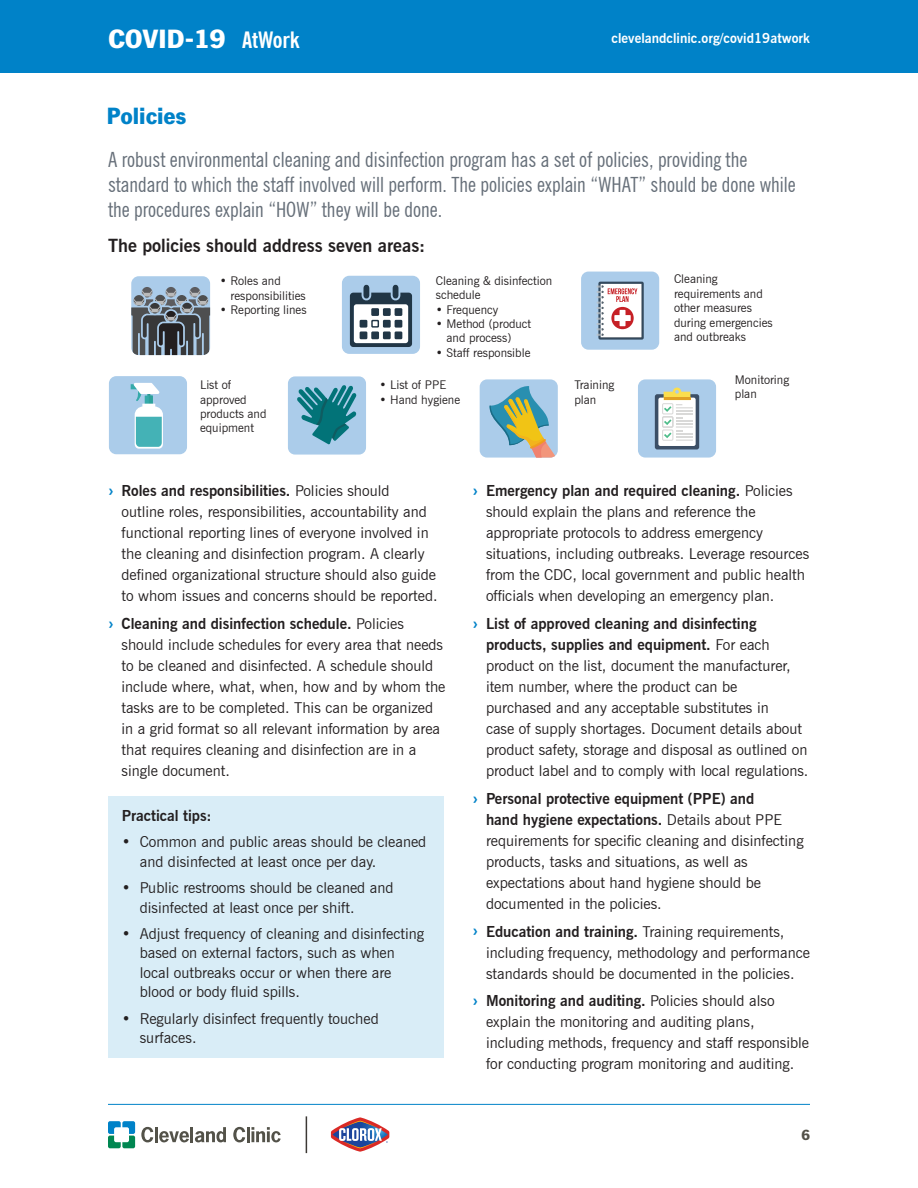
<style>
.page{position:relative;width:918px;height:1188px;background:#fff}
.page>*{position:absolute;margin:0;border:0;box-sizing:border-box;transform-origin:0 0}
.t1{font:900 27px "News Gothic LT Std";color:#fff}
.t2{font:900 24px "News Gothic LT Std";color:#0082c8}
.t3{font:condensed 21px/25.2px "News Gothic BT";color:#666f79}
.t4{font:700 18px "News Gothic BT";color:#231f20}
.t5{font:15px/21px "News Gothic BT";color:#231f20}
.t6{font:700 15px "News Gothic BT";color:#231f20}
.t7{font:900 15px "News Gothic LT Std";color:#535249}
.t8{font:700 13.5px "News Gothic BT";color:#fff}
.t9{font:12px/14.4px "News Gothic BT";color:#231f20}
.s1{font-family:"News Gothic BT";font-weight:700;font-stretch:condensed;font-size:22.5px}
.s2{font-weight:700;font-size:19.8px;color:#0082c8}
.s3{font-weight:700}
</style>
<div class="page">
<hr style="left:108px;top:1104px;width:702px;height:1px;background:#0082c8">
<div style="left:0;top:0;width:918px;height:73px;background:#0082c8"></div>
<svg style="left:141px;top:1127px;width:12px;height:15px"></svg>
<hr style="left:155px;top:1127px;width:3px;height:15px;background:#535249">
<svg style="left:159px;top:1131px;width:30px;height:11px"></svg>
<hr style="left:190px;top:1127px;width:3px;height:15px;background:#535249">
<svg style="left:195px;top:1127px;width:31px;height:15px"></svg>
<svg style="left:233px;top:1127px;width:12px;height:15px"></svg>
<hr style="left:247px;top:1127px;width:3px;height:15px;background:#535249">
<svg style="left:251px;top:1127px;width:30px;height:15px"></svg>
<svg style="left:108px;top:1121px;width:27px;height:27px"></svg>
<svg style="left:331px;top:1117px;width:58px;height:35px"></svg>
<hr style="left:306px;top:1116px;width:1px;height:37px;background:#3c3935">
<div style="left:108px;top:796px;width:335px;height:262px;background:#d9edf7"></div>
<div style="left:638px;top:379px;width:78px;height:79px;background:#abccea;border-radius:7px"></div>
<svg style="left:655px;top:388px;width:44px;height:61px;background:#c8ccc6"></svg>
<div style="left:288px;top:376px;width:78px;height:79px;background:#abccea;border-radius:7px"></div>
<svg style="left:297px;top:385px;width:60px;height:60px"></svg>
<div style="left:480px;top:379px;width:78px;height:79px;background:#abccea;border-radius:7px"></div>
<svg style="left:489px;top:386px;width:69px;height:72px"></svg>
<div style="left:581px;top:272px;width:78px;height:78px;background:#abccea;border-radius:7px"></div>
<div style="left:598px;top:282px;width:46px;height:58px;background:linear-gradient(to right,#33495d,#33495d);border-radius:2px"></div>
<svg style="left:597px;top:284px;width:45px;height:53px;background:#e5ced1"></svg>
<div style="left:109px;top:376px;width:78px;height:78px;background:#abccea;border-radius:7px"></div>
<svg style="left:131px;top:383px;width:32px;height:66px"></svg>
<div style="left:131px;top:276px;width:79px;height:79px;background:#abccea;border-radius:7px"></div>
<svg style="left:131px;top:287px;width:79px;height:68px"></svg>
<div style="left:342px;top:276px;width:78px;height:78px;background:#abccea;border-radius:7px"></div>
<svg style="left:350px;top:285px;width:62px;height:62px;background:#8795a1"></svg>
<h1 class="t1" style="left:108px;top:23px;width:193px">COVID-19 <span class="s1">AtWork</span></h1>
<p class="t8" style="left:612px;top:30px;width:200px">clevelandclinic.org/covid19atwork</p>
<h2 class="t2" style="left:107px;top:103px;width:81px">Policies</h2>
<p class="t3" style="left:108px;top:146px;width:689px">A robust environmental cleaning and disinfection program has a set of policies, providing the standard to which the staff involved will perform. The policies explain “WHAT” should be done while the procedures explain “HOW” they will be done.</p>
<p class="t4" style="left:108px;top:234px;width:319px">The policies should address seven areas:</p>
<p class="t9" style="left:231px;top:274px;width:77px;text-indent:-11px">• Roles and responsibilities</p>
<p class="t9" style="left:220px;top:303px;width:88px">• Reporting lines</p>
<p class="t9" style="left:200px;top:378px;width:68px">List of approved products and equipment</p>
<p class="t9" style="left:436px;top:273px;width:118px">Cleaning &amp; disinfection schedule</p>
<p class="t9" style="left:436px;top:302px;width:64px">• Frequency</p>
<p class="t9" style="left:447px;top:317px;width:86px;text-indent:-11px">• Method (product and process)</p>
<p class="t9" style="left:436px;top:345px;width:96px">• Staff responsible</p>
<p class="t9" style="left:379px;top:378px;width:68px">• List of PPE</p>
<p class="t9" style="left:379px;top:392px;width:82px">• Hand hygiene</p>
<p class="t9" style="left:574px;top:378px;width:41px">Training plan</p>
<p class="t9" style="left:674px;top:272px;width:100px">Cleaning requirements and other measures during emergencies and outbreaks</p>
<p class="t9" style="left:735px;top:373px;width:56px">Monitoring plan</p>
<p class="t5" style="left:122px;top:480px;width:318px;text-indent:-14px"><span class="s2">›</span> <span class="s3">Roles and responsibilities.</span> Policies should<br>outline roles, responsibilities, accountability and functional reporting lines of everyone involved in the cleaning and disinfection program. A clearly defined organizational structure should also guide to whom issues and concerns should be reported.</p>
<p class="t5" style="left:122px;top:613px;width:326px;text-indent:-14px"><span class="s2">›</span> <span class="s3">Cleaning and disinfection schedule.</span> Policies should include schedules for every area that needs to be cleaned and disinfected. A schedule should include where, what, when, how and by whom the tasks are to be completed. This can be organized in a grid format so all relevant information by area that requires cleaning and disinfection are in a single document.</p>
<p class="t6" style="left:122px;top:807px;width:91px">Practical tips:</p>
<p class="t5" style="left:140px;top:832px;width:288px;line-height:19.5px;text-indent:-18px">• Common and public areas should be cleaned and disinfected at least once per day.</p>
<p class="t5" style="left:140px;top:878px;width:255px;line-height:19.5px;text-indent:-18px">• Public restrooms should be cleaned and disinfected at least once per shift.</p>
<p class="t5" style="left:140px;top:924px;width:286px;line-height:19.5px;text-indent:-18px">• Adjust frequency of cleaning and disinfecting based on external factors, such as when local outbreaks occur or when there are blood or body fluid spills.</p>
<p class="t5" style="left:140px;top:1008px;width:240px;line-height:19.5px;text-indent:-18px">• Regularly disinfect frequently touched surfaces.</p>
<p class="t5" style="left:486px;top:480px;width:325px;text-indent:-14px"><span class="s2">›</span> <span class="s3">Emergency plan and required cleaning.</span> Policies should explain the plans and reference the appropriate protocols to address emergency situations, including outbreaks. Leverage resources from the CDC, local government and public health officials when developing an emergency plan.</p>
<p class="t5" style="left:486px;top:613px;width:324px;text-indent:-14px"><span class="s2">›</span> <span class="s3">List of approved cleaning and disinfecting products, supplies and equipment.</span> For each product on the list, document the manufacturer, item number, where the product can be<br>purchased and any acceptable substitutes in<br>case of supply shortages. Document details about product safety, storage and disposal as outlined on product label and to comply with local regulations.</p>
<p class="t5" style="left:486px;top:788px;width:319px;text-indent:-14px"><span class="s2">›</span> <span class="s3">Personal protective equipment (PPE) and<br>hand hygiene expectations.</span> Details about PPE requirements for specific cleaning and disinfecting products, tasks and situations, as well as expectations about hand hygiene should be documented in the policies.</p>
<p class="t5" style="left:486px;top:921px;width:325px;text-indent:-14px"><span class="s2">›</span> <span class="s3">Education and training.</span> Training requirements, including frequency, methodology and performance standards should be documented in the policies.</p>
<p class="t5" style="left:486px;top:990px;width:325px;text-indent:-14px"><span class="s2">›</span> <span class="s3">Monitoring and auditing.</span> Policies should also explain the monitoring and auditing plans, including methods, frequency and staff responsible for conducting program monitoring and auditing.</p>
<p class="t7" style="left:802px;top:1126px;width:10px">6</p>
</div>
